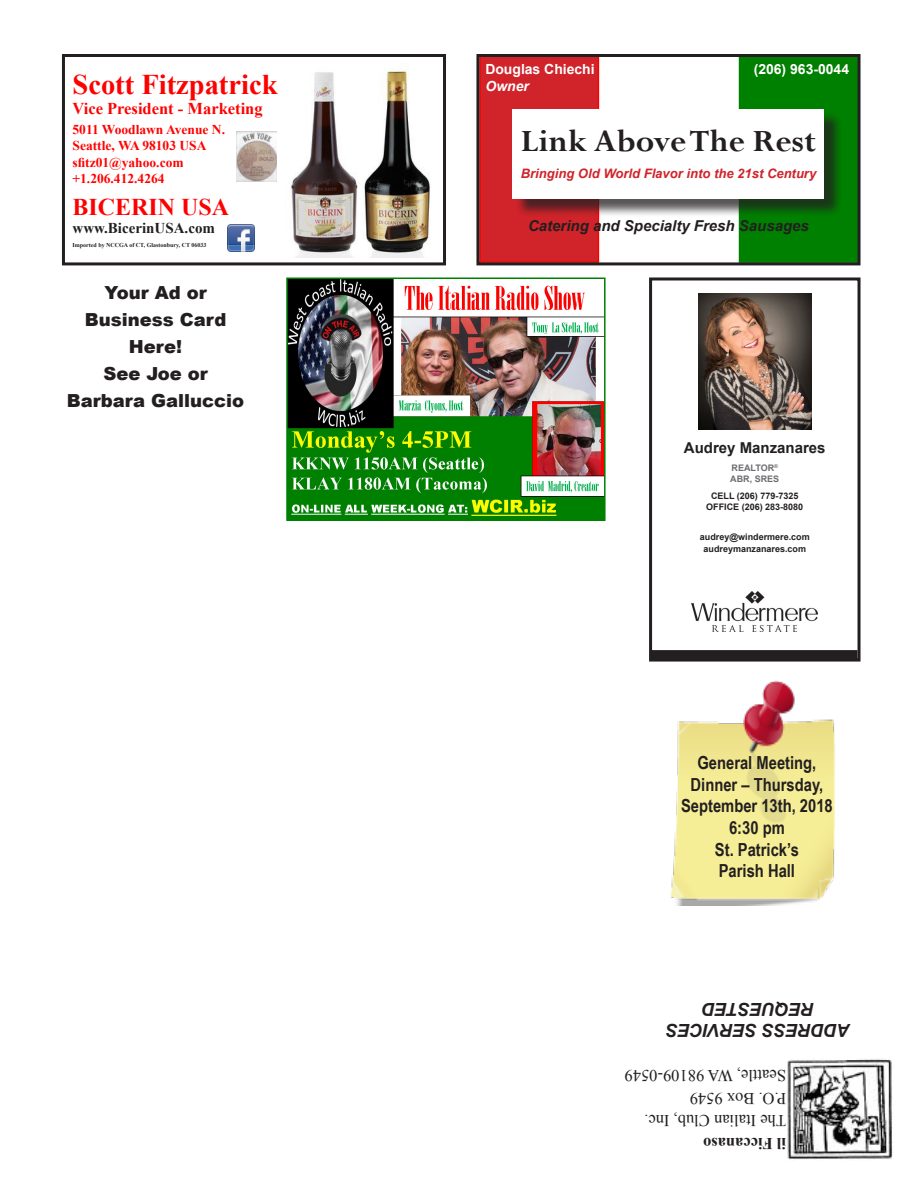
<style>
.page{position:relative;width:918px;height:1188px;background:#fff}
.page>*{position:absolute;margin:0;border:0;box-sizing:border-box;transform-origin:0 0}
.Head1{font:700 34.5px "Perpetua";color:#231f20}
.Head1-2{font:700 28.5px "Times New Roman";color:#f00}
.Head1-3{font:700 24px "Times New Roman";color:#f00}
.t1{font:700 18px/21.6px "Arial Narrow";color:#231f20;text-align:center}
.t2{font:900 18px/27px "Arial";color:#231f20;text-align:center}
.t3{font:italic 700 18px/21.6px "Arial";color:#231f20;text-align:center}
.t4{font:16.5px "Times New Roman";color:#231f20}
.Head1-4{font:700 16.5px "Times New Roman";color:#f00}
.t5{font:700 16.5px "Times New Roman";color:#231f20}
.Head1-5{font:italic 700 15px "Arial";color:#231f20}
.Head1-6{font:700 15px "Times New Roman";color:#231f20}
.Head1-7{font:700 15px "Arial";color:#231f20}
.Head1-8{font:700 13.95px "Arial";color:#fff}
.Head1-9{font:italic 700 13.95px "Arial";color:#fff}
.Head1-10{font:700 13.5px "Times New Roman";color:#f00}
.Head1-11{font:italic 700 13.05px "Arial";color:#d1232a}
.Head1-12{font:700 9px "Arial";color:#231f20}
.Head1-13{font:700 9px "Arial";color:#6c6d70}
.Head1-14{font:700 6px "Times New Roman";color:#231f20}
</style>
<div class="page">
<div style="left:479px;top:54px;width:120px;height:209px;background:#d1232a;border:2px solid #f00"></div>
<div style="left:739px;top:54px;width:120px;height:209px;background:#008000"></div>
<div style="left:476px;top:54px;width:385px;height:211px;border:3px solid #231f20"></div>
<div style="left:515px;top:111px;width:328px;height:106px;background:#231f20;opacity:.75"></div>
<div style="left:513px;top:109px;width:311px;height:90px;background:#fff"></div>
<img style="left:787px;top:1059px;width:106px;height:101px">
<img style="left:670px;top:680px;width:165px;height:226px">
<div style="left:62px;top:54px;width:384px;height:211px;border:3px solid #231f20"></div>
<img style="left:228px;top:224px;width:26px;height:27px">
<img style="left:291px;top:70px;width:139px;height:188px">
<img style="left:236px;top:131px;width:40px;height:51px">
<div style="left:649px;top:278px;width:212px;height:384px;border:3px solid #231f20"></div>
<img style="left:692px;top:591px;width:126px;height:41px">
<img style="left:699px;top:293px;width:112px;height:137px">
<div style="left:651px;top:650px;width:207px;height:9px;background:#231f20"></div>
<img style="left:289px;top:281px;width:314px;height:237px">
<div style="left:286px;top:278px;width:320px;height:243px;border:2px solid #008000"></div>
<p class="Head1-2" style="left:73px;top:65px;width:207px">Scott Fitzpatrick</p>
<p class="Head1-4" style="left:73px;top:97px;width:192px">Vice President - Marketing</p>
<p class="Head1-10" style="left:73px;top:120px;width:154px">5011 Woodlawn Avenue N.</p>
<p class="Head1-10" style="left:73px;top:137px;width:136px">Seattle, WA 98103 USA</p>
<p class="Head1-10" style="left:73px;top:153px;width:113px">sfitz01@yahoo.com</p>
<p class="Head1-10" style="left:73px;top:169px;width:94px">+1.206.412.4264</p>
<p class="Head1-3" style="left:73px;top:191px;width:158px">BICERIN USA</p>
<p class="Head1-6" style="left:73px;top:218px;width:144px">www.BicerinUSA.com</p>
<p class="Head1-14" style="left:73px;top:241px;width:135px">Imported by NCCGA of CT, Glastonbury, CT 06033</p>
<p class="t2" style="left:85px;top:278px;width:143px">Your Ad or<br>Business Card<br>Here!</p>
<p class="t2" style="left:67px;top:359px;width:179px">See Joe or<br>Barbara Galluccio</p>
<p class="Head1-8" style="left:485px;top:60px;width:111px">Douglas Chiechi</p>
<p class="Head1-8" style="left:754px;top:60px;width:97px">(206) 963-0044</p>
<p class="Head1-9" style="left:486px;top:77px;width:45px">Owner</p>
<p class="Head1" style="left:521px;top:119px;width:297px">Link Above The Rest</p>
<p class="Head1-11" style="left:521px;top:165px;width:297px">Bringing Old World Flavor into the 21st Century</p>
<p class="Head1-5" style="left:528px;top:215px;width:282px">Catering and Specialty Fresh Sausages</p>
<p class="Head1-7" style="left:684px;top:438px;width:143px">Audrey Manzanares</p>
<p class="Head1-13" style="left:732px;top:462px;width:48px">REALTOR<sup>®</sup></p>
<p class="Head1-13" style="left:730px;top:473px;width:51px">ABR, SRES</p>
<p class="Head1-12" style="left:711px;top:490px;width:89px">CELL (206) 779-7325</p>
<p class="Head1-12" style="left:706px;top:501px;width:99px">OFFICE (206) 283-8080</p>
<p class="Head1-12" style="left:700px;top:531px;width:111px">audrey@windermere.com</p>
<p class="Head1-12" style="left:704px;top:543px;width:104px">audreymanzanares.com</p>
<p class="t1" style="left:691px;top:751px;width:134px">General Meeting,<br>Dinner – Thursday,</p>
<p class="t1" style="left:681px;top:794px;width:153px">September 13th, 2018<br>6:30 pm</p>
<p class="t1" style="left:715px;top:838px;width:85px;text-align:left">St. Patrick’s<br>Parish Hall</p>
<p class="t3" style="left:850px;top:1041px;width:186px;rotate:-180deg">ADDRESS SERVICES<br>REQUESTED</p>
<p class="t4" style="left:786px;top:1087px;width:163px;rotate:-180deg">Seattle, WA 98109-0549</p>
<p class="t4" style="left:786px;top:1109px;width:98px;rotate:-180deg">P.O. Box 9549</p>
<p class="t4" style="left:786px;top:1132px;width:143px;rotate:-180deg">The Italian Club, Inc.</p>
<p class="t5" style="left:786px;top:1155px;width:84px;rotate:-180deg">il Ficcanaso</p>
</div>
